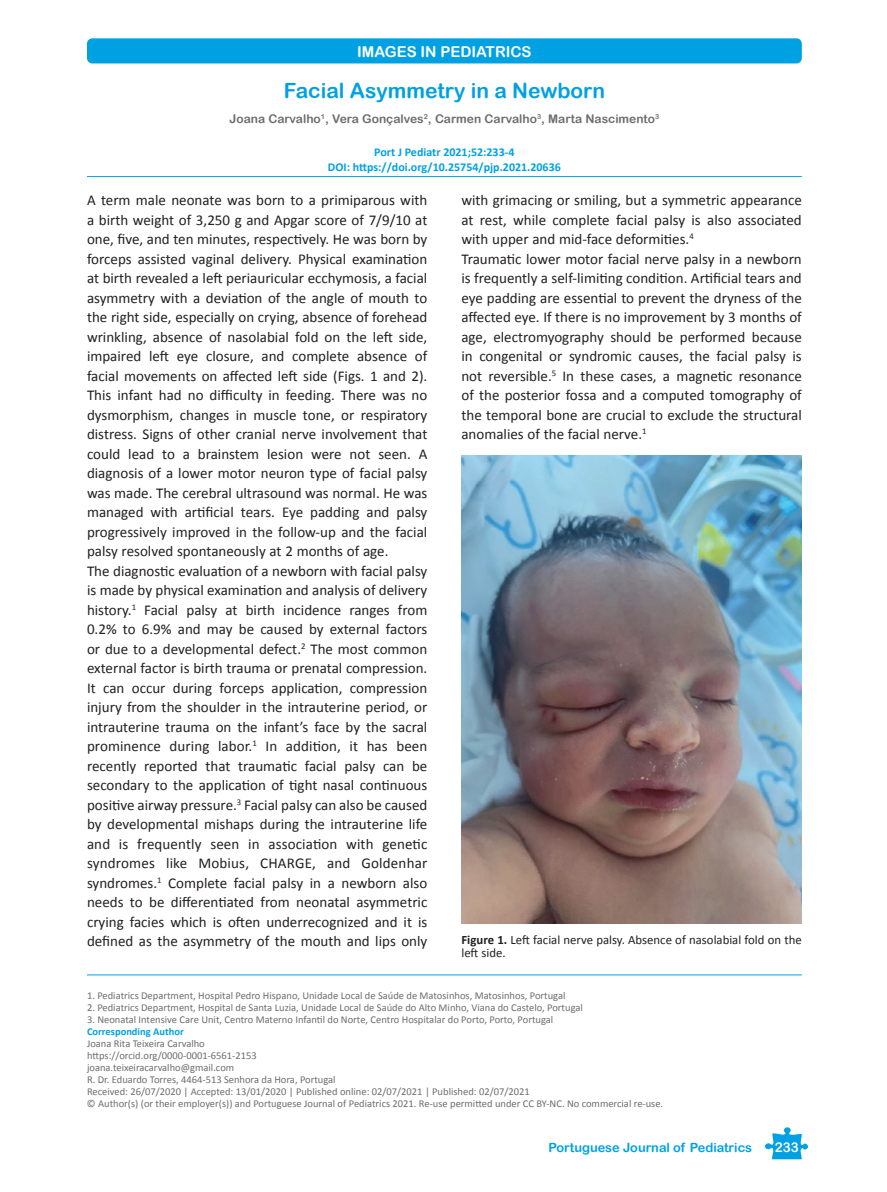
<style>
.page{position:relative;width:887px;height:1192px;background:#fff}
.page>*{position:absolute;margin:0;border:0;box-sizing:border-box;transform-origin:0 0}
.t1{font:21px "Arial Rounded MT Bold";color:#00a1e3}
.t2{font:15px/19.5px "Calibri";color:#231f20}
.t3{font:15px "Arial Rounded MT Bold";color:#fff}
.t4{font:13.5px "Arial Rounded MT Bold";color:#fff}
.t5{font:12.75px/13.5px "Calibri";color:#231f20}
.t6{font:12.75px "Arial Rounded MT Bold";color:#00a1e3}
.t7{font:700 12px/14.4px "Calibri";color:#00a1e3;text-align:center}
.t8{font:12px "Arial Rounded MT Bold";color:#6c6d70}
.t9{font:10.5px/12px "Calibri";color:#6c6d70}
.t10{font:700 10.5px "Calibri";color:#00a1e3}
.s1{font-weight:700}
</style>
<div class="page">
<div style="left:87px;top:38px;width:714px;height:25px;background:#00a1e3;border-radius:5px"></div>
<svg style="left:765px;top:1127px;width:43px;height:32px"></svg>
<hr style="left:87px;top:176px;width:714px;height:1px;background:#00a1e3">
<hr style="left:87px;top:974px;width:714px;height:1px;background:#00a1e3">
<img style="left:461px;top:456px;width:340px;height:467px">
<p class="t3" style="left:357px;top:42px;width:176px">IMAGES IN PEDIATRICS</p>
<h1 class="t1" style="left:283px;top:78px;width:323px">Facial Asymmetry in a Newborn</h1>
<p class="t8" style="left:229px;top:111px;width:431px">Joana Carvalho<sup>1</sup>, Vera Gonçalves<sup>2</sup>, Carmen Carvalho<sup>3</sup>, Marta Nascimento<sup>3</sup></p>
<p class="t7" style="left:328px;top:144px;width:234px">Port J Pediatr 2021;52:233-4<br>DOI: https://doi.org/10.25754/pjp.2021.20636</p>
<p class="t2" style="left:87px;top:190px;width:342px">A term male neonate was born to a primiparous with a birth weight of 3,250 g and Apgar score of 7/9/10 at one, five, and ten minutes, respectively. He was born by forceps assisted vaginal delivery. Physical examination at birth revealed a left periauricular ecchymosis, a facial asymmetry with a deviation of the angle of mouth to the right side, especially on crying, absence of forehead wrinkling, absence of nasolabial fold on the left side, impaired left eye closure, and complete absence of facial movements on affected left side (Figs. 1 and 2).<br>This infant had no difficulty in feeding. There was no dysmorphism, changes in muscle tone, or respiratory distress. Signs of other cranial nerve involvement that could lead to a brainstem lesion were not seen. A diagnosis of a lower motor neuron type of facial palsy was made. The cerebral ultrasound was normal. He was managed with artificial tears. Eye padding and palsy progressively improved in the follow-up and the facial palsy resolved spontaneously at 2 months of age.<br>The diagnostic evaluation of a newborn with facial palsy is made by physical examination and analysis of delivery history.<sup>1</sup> Facial palsy at birth incidence ranges from 0.2% to 6.9% and may be caused by external factors or due to a developmental defect.<sup>2</sup> The most common external factor is birth trauma or prenatal compression.<br>It can occur during forceps application, compression injury from the shoulder in the intrauterine period, or intrauterine trauma on the infant’s face by the sacral prominence during labor.<sup>1</sup> In addition, it has been recently reported that traumatic facial palsy can be secondary to the application of tight nasal continuous positive airway pressure.<sup>3</sup> Facial palsy can also be caused by developmental mishaps during the intrauterine life and is frequently seen in association with genetic syndromes like Mobius, CHARGE, and Goldenhar syndromes.<sup>1</sup> Complete facial palsy in a newborn also needs to be differentiated from neonatal asymmetric crying facies which is often underrecognized and it is defined as the asymmetry of the mouth and lips only</p>
<p class="t2" style="left:461px;top:190px;width:342px">with grimacing or smiling, but a symmetric appearance at rest, while complete facial palsy is also associated with upper and mid-face deformities.<sup>4<br></sup>Traumatic lower motor facial nerve palsy in a newborn is frequently a self-limiting condition. Artificial tears and eye padding are essential to prevent the dryness of the affected eye. If there is no improvement by 3 months of age, electromyography should be performed because in congenital or syndromic causes, the facial palsy is not reversible.<sup>5</sup> In these cases, a magnetic resonance of the posterior fossa and a computed tomography of the temporal bone are crucial to exclude the structural anomalies of the facial nerve.<sup>1</sup></p>
<p class="t5" style="left:461px;top:932px;width:342px"><span class="s1">Figure 1.</span> Left facial nerve palsy. Absence of nasolabial fold on the left side.</p>
<p class="t9" style="left:87px;top:989px;width:480px">1. Pediatrics Department, Hospital Pedro Hispano, Unidade Local de Saúde de Matosinhos, Matosinhos, Portugal</p>
<p class="t9" style="left:87px;top:1001px;width:497px">2. Pediatrics Department, Hospital de Santa Luzia, Unidade Local de Saúde do Alto Minho, Viana do Castelo, Portugal</p>
<p class="t9" style="left:87px;top:1013px;width:467px">3. Neonatal Intensive Care Unit, Centro Materno Infantil do Norte, Centro Hospitalar do Porto, Porto, Portugal</p>
<p class="t10" style="left:87px;top:1025px;width:98px">Corresponding Author</p>
<p class="t9" style="left:87px;top:1037px;width:577px">Joana Rita Teixeira Carvalho<br>https://orcid.org/0000-0001-6561-2153<br>joana.teixeiracarvalho@gmail.com<br>R. Dr. Eduardo Torres, 4464-513 Senhora da Hora, Portugal<br>Received: 26/07/2020 | Accepted: 13/01/2020 | Published online: 02/07/2021 | Published: 02/07/2021<br>© Author(s) (or their employer(s)) and Portuguese Journal of Pediatrics 2021. Re-use permitted under CC BY-NC. No commercial re-use.</p>
<p class="t6" style="left:548px;top:1140px;width:205px">Portuguese Journal of Pediatrics</p>
<p class="t4" style="left:774px;top:1139px;width:26px">233</p>
</div>
